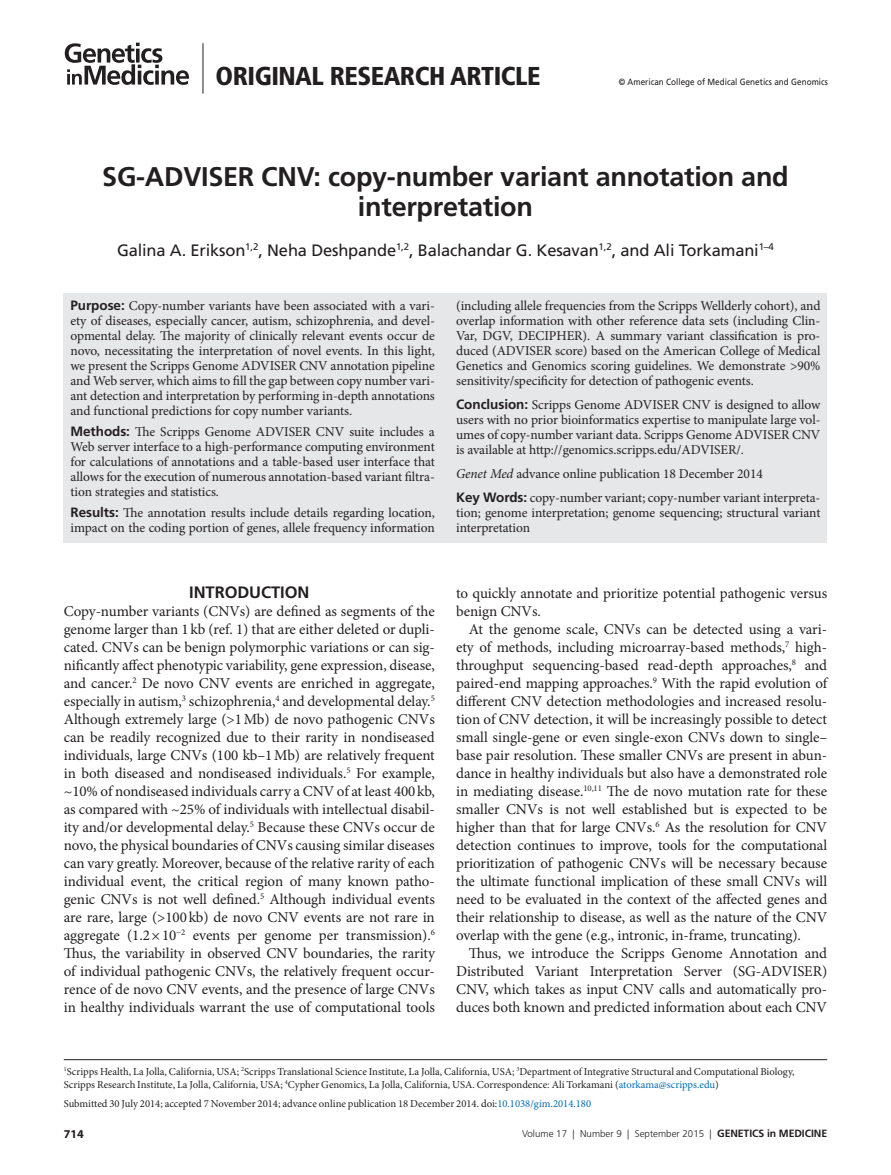
<style>
.page{position:relative;width:891px;height:1175px;background:#fff}
.page>*{position:absolute;margin:0;border:0;box-sizing:border-box;transform-origin:0 0}
.t1{font:700 27px/30px "Frutiger LT Pro";letter-spacing:-.01em;color:#231f20;text-align:center}
.t2{font:900 condensed 25.8px "Frutiger LT Pro";letter-spacing:-.02em;color:#231f20}
.t3{font:16.5px "Frutiger LT Pro";letter-spacing:-.01em;color:#231f20}
.t4{font:700 16.5px "Frutiger LT Pro";letter-spacing:-.005em;color:#231f20}
.t5{font:15px/18px "Minion Pro";letter-spacing:-.005em;color:#231f20;text-align:justify}
.t6{font:13.5px/15px "Minion Pro";letter-spacing:-.005em;color:#231f20;text-align:justify}
.t7{font:700 12px "Myriad Pro";color:#231f20}
.t8{font:10.65px/12.9px "Minion Pro";color:#231f20}
.t9{font:700 10.5px "Frutiger LT Pro";color:#231f20}
.t10{font:300 9.75px "Frutiger LT Pro";color:#231f20}
.t11{font:9px "Frutiger LT Pro";letter-spacing:.005em;color:#231f20;scale:.9 1}
.s1{font-family:"Frutiger LT Pro";font-weight:700}
.s2{font-style:italic}
.s3{color:#006cb3}
.s4{font-weight:700;font-size:10.5px}
</style>
<div class="page">
<hr style="left:203px;top:43px;width:1px;height:51px;background:#231f20">
<svg style="left:65px;top:43px;width:124px;height:42px"></svg>
<div style="left:64px;top:293px;width:763px;height:250px;background:#e6e7e9"></div>
<hr style="left:64px;top:1059px;width:763px;height:1px;background:#231f20">
<h2 class="t2" style="left:216px;top:60px;width:326px">ORIGINAL RESEARCH ARTICLE</h2>
<p class="t11" style="left:619px;top:76px;width:234px">© American College of Medical Genetics and Genomics</p>
<h1 class="t1" style="left:102px;top:162px;width:688px">SG-ADVISER CNV: copy-number variant annotation and interpretation</h1>
<p class="t3" style="left:117px;top:240px;width:658px">Galina A. Erikson<sup>1,2</sup>, Neha Deshpande<sup>1,2</sup>, Balachandar G. Kesavan<sup>1,2</sup>, and Ali Torkamani<sup>1–4</sup></p>
<p class="t6" style="left:71px;top:298px;width:366px"><span class="s1">Purpose:</span> Copy-number variants have been associated with a vari&shy;ety of diseases, especially cancer, autism, schizophrenia, and devel&shy;opmental delay. The majority of clinically relevant events occur de novo, necessitating the interpretation of novel events. In this light, we present the Scripps Genome ADVISER CNV annotation pipeline and Web server, which aims to fill the gap between copy number vari&shy;ant detection and interpretation by performing in-depth annotations and functional predictions for copy number variants.</p>
<p class="t6" style="left:71px;top:424px;width:366px"><span class="s1">Methods:</span> The Scripps Genome ADVISER CNV suite includes a Web server interface to a high-performance computing environment for calculations of annotations and a table-based user interface that allows for the execution of numerous annotation-based variant filtra&shy;tion strategies and statistics.</p>
<p class="t6" style="left:71px;top:505px;width:366px"><span class="s1">Results:</span> The annotation results include details regarding location, impact on the coding portion of genes, allele frequency information</p>
<p class="t4" style="left:189px;top:582px;width:122px">INTRODUCTION</p>
<p class="t5" style="left:64px;top:602px;width:373px">Copy-number variants (CNVs) are defined as segments of the genome larger than 1kb (ref. 1) that are either deleted or dupli&shy;cated. CNVs can be benign polymorphic variations or can sig&shy;nificantly affect phenotypic variability, gene expression, disease, and cancer.<sup>2</sup> De novo CNV events are enriched in aggregate, especially in autism,<sup>3</sup> schizophrenia,<sup>4</sup> and developmental delay.<sup>5<br></sup>Although extremely large (&gt;1Mb) de novo pathogenic CNVs can be readily recognized due to their rarity in nondiseased individuals, large CNVs (100 kb–1Mb) are relatively frequent in both diseased and nondiseased individuals.<sup>5</sup> For example, ~10% of nondiseased individuals carry a CNV of at least 400kb, as compared with ~25% of individuals with intellectual disabil&shy;ity and/or developmental delay.<sup>5</sup> Because these CNVs occur de novo, the physical boundaries of CNVs causing similar diseases can vary greatly. Moreover, because of the relative rarity of each individual event, the critical region of many known patho&shy;genic CNVs is not well defined.<sup>5</sup> Although individual events are rare, large (&gt;100kb) de novo CNV events are not rare in aggregate (1.2×10<sup>−2</sup> events per genome per transmission).<sup>6<br></sup>Thus, the variability in observed CNV boundaries, the rarity of individual pathogenic CNVs, the relatively frequent occur&shy;rence of de novo CNV events, and the presence of large CNVs in healthy individuals warrant the use of computational tools</p>
<p class="t6" style="left:456px;top:298px;width:366px">(including allele frequencies from the Scripps Wellderly cohort), and overlap information with other reference data sets (including Clin-Var, DGV, DECIPHER). A summary variant classification is pro&shy;duced (ADVISER score) based on the American College of Medical Genetics and Genomics scoring guidelines. We demonstrate &gt;90% sensitivity/specificity for detection of pathogenic events.</p>
<p class="t6" style="left:456px;top:397px;width:366px"><span class="s1">Conclusion:</span> Scripps Genome ADVISER CNV is designed to allow users with no prior bioinformatics expertise to manipulate large vol&shy;umes of copy-number variant data. Scripps Genome ADVISER CNV is available at http://genomics.scripps.edu/ADVISER/.</p>
<p class="t6" style="left:456px;top:462px;width:366px;line-height:24px"><span class="s2">Genet Med</span> advance online publication 18 December 2014<br><span class="s1">Key Words:</span> copy-number variant; copy-number variant interpreta-</p>
<p class="t6" style="left:456px;top:505px;width:366px">tion; genome interpretation; genome sequencing; structural variant interpretation</p>
<p class="t5" style="left:456px;top:584px;width:373px">to quickly annotate and prioritize potential pathogenic versus benign CNVs.</p>
<p class="t5" style="left:456px;top:620px;width:373px;text-indent:13px">At the genome scale, CNVs can be detected using a vari&shy;ety of methods, including microarray-based methods,<sup>7</sup> high&shy;throughput sequencing-based read-depth approaches,<sup>8</sup> and paired-end mapping approaches.<sup>9</sup> With the rapid evolution of different CNV detection methodologies and increased resolu&shy;tion of CNV detection, it will be increasingly possible to detect small single-gene or even single-exon CNVs down to single– base pair resolution. These smaller CNVs are present in abun&shy;dance in healthy individuals but also have a demonstrated role in mediating disease.<sup>10,11</sup> The de novo mutation rate for these smaller CNVs is not well established but is expected to be higher than that for large CNVs.<sup>6</sup> As the resolution for CNV detection continues to improve, tools for the computational prioritization of pathogenic CNVs will be necessary because the ultimate functional implication of these small CNVs will need to be evaluated in the context of the affected genes and their relationship to disease, as well as the nature of the CNV overlap with the gene (e.g., intronic, in-frame, truncating).</p>
<p class="t5" style="left:456px;top:944px;width:373px;text-indent:13px">Thus, we introduce the Scripps Genome Annotation and Distributed Variant Interpretation Server (SG-ADVISER)<br>CNV, which takes as input CNV calls and automatically pro&shy;duces both known and predicted information about each CNV</p>
<p class="t8" style="left:64px;top:1065px;width:732px"><sup>1</sup>Scripps Health, La Jolla, California, USA; <sup>2</sup>Scripps Translational Science Institute, La Jolla, California, USA; <sup>3</sup>Department of Integrative Structural and Computational Biology,<br>Scripps Research Institute, La Jolla, California, USA; <sup>4</sup>Cypher Genomics, La Jolla, California, USA. Correspondence: Ali Torkamani (<span class="s3">atorkama@scripps.edu</span>)</p>
<p class="t8" style="left:64px;top:1097px;width:529px">Submitted 30 July 2014; accepted 7 November 2014; advance online publication 18 December 2014. doi:<span class="s3">10.1038/gim.2014.180</span></p>
<p class="t7" style="left:64px;top:1126px;width:21px">714</p>
<p class="t10" style="left:522px;top:1128px;width:210px">Volume 17 | Number 9 | September 2015 | <span class="s4">Genetics</span></p>
<p class="t9" style="left:767px;top:1127px;width:19px">in medicine</p>
</div>
